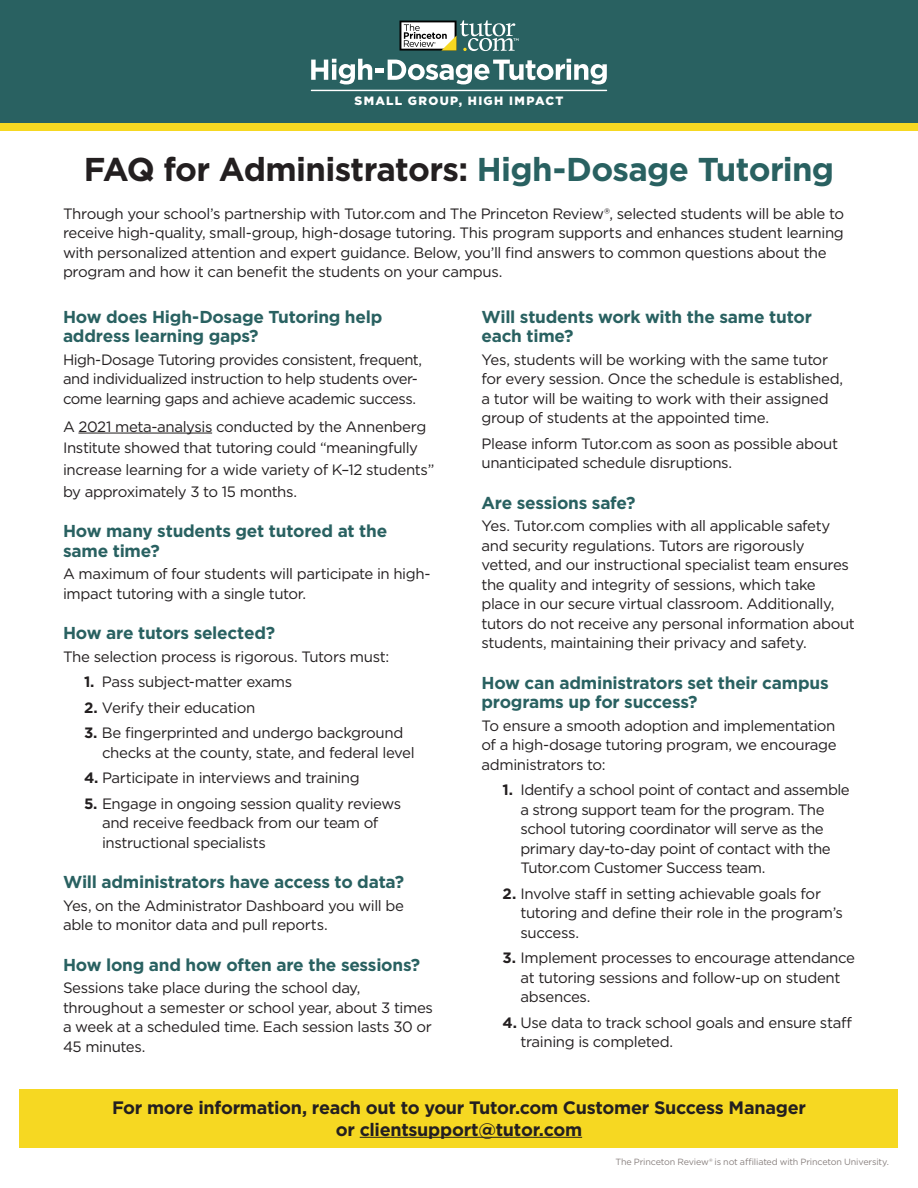
<style>
.page{position:relative;width:918px;height:1188px;background:#fff}
.page>*{position:absolute;margin:0;border:0;box-sizing:border-box;transform-origin:0 0}
.t1{font:700 33px "Gotham";letter-spacing:-.02em;color:#231f20}
.t2{font:700 18px/21.6px "Gotham";letter-spacing:-.015em;color:#231f20;text-align:center}
.t3{font:700 17.25px/19.5px "Gotham";letter-spacing:-.015em;color:#296161}
.num{font:15px/19.5px "Gotham";letter-spacing:-.025em;color:#231f20}
.t4{font:900 12px "Gotham";letter-spacing:.11em;color:#fff}
.t5{font:9px "Gotham";letter-spacing:-.02em;color:#8a8280}
.s1{color:#296161}
.s2{font-weight:700}
</style>
<div class="page">
<div style="left:20px;top:1090px;width:878px;height:58px;background:#f6d822"></div>
<div style="left:0;top:76px;width:918px;height:55px;background:#f6d822"></div>
<hr style="left:360px;top:1137px;width:222px;height:1px;background:#231f20">
<hr style="left:78px;top:433px;width:134px;height:1px;background:#231f20">
<div style="left:0;top:0;width:918px;height:122px;background:#296161"></div>
<svg style="left:400px;top:20px;width:118px;height:31px"></svg>
<svg style="left:311px;top:59px;width:296px;height:25px"></svg>
<hr style="left:311px;top:90px;width:296px;height:1px;background:#fff">
<p class="t4" style="left:355px;top:92px;width:210px">SMALL GROUP, HIGH IMPACT</p>
<h1 class="t1" style="left:84px;top:147px;width:752px">FAQ for Administrators: <span class="s1">High-Dosage Tutoring</span></h1>
<p class="num" style="left:63px;top:204px;width:783px">Through your school’s partnership with Tutor.com and The Princeton Review®, selected students will be able to receive high-quality, small-group, high-dosage tutoring. This program supports and enhances student learning with personalized attention and expert guidance. Below, you’ll find answers to common questions about the program and how it can benefit the students on your campus.</p>
<p class="t3" style="left:63px;top:307px;width:321px">How does High-Dosage Tutoring help address learning gaps?</p>
<p class="num" style="left:63px;top:349px;width:361px">High-Dosage Tutoring provides consistent, frequent, and individualized instruction to help students over&shy;come learning gaps and achieve academic success.</p>
<p class="num" style="left:63px;top:415px;width:373px;line-height:21.8px">A 2021 meta-analysis conducted by the Annenberg Institute showed that tutoring could “meaningfully increase learning for a wide variety of K–12 students” by approximately 3 to 15 months.</p>
<p class="t3" style="left:63px;top:521px;width:326px">How many students get tutored at the same time?</p>
<p class="num" style="left:63px;top:564px;width:369px">A maximum of four students will participate in high&shy;impact tutoring with a single tutor.</p>
<p class="t3" style="left:63px;top:623px;width:214px">How are tutors selected?</p>
<p class="num" style="left:63px;top:646px;width:328px">The selection process is rigorous. Tutors must:</p>
<p class="num" style="left:84px;top:672px;width:210px"><span class="s2">1.</span> Pass subject-matter exams</p>
<p class="num" style="left:84px;top:697px;width:173px"><span class="s2">2.</span> Verify their education</p>
<p class="num" style="left:102px;top:723px;width:314px;text-indent:-18px"><span class="s2">3.</span> Be fingerprinted and undergo background checks at the county, state, and federal level</p>
<p class="num" style="left:84px;top:768px;width:277px"><span class="s2">4.</span> Participate in interviews and training</p>
<p class="num" style="left:102px;top:793px;width:301px;text-indent:-18px"><span class="s2">5.</span> Engage in ongoing session quality reviews and receive feedback from our team of instructional specialists</p>
<p class="t3" style="left:63px;top:872px;width:343px">Will administrators have access to data?</p>
<p class="num" style="left:63px;top:895px;width:342px">Yes, on the Administrator Dashboard you will be able to monitor data and pull reports.</p>
<p class="t3" style="left:63px;top:955px;width:359px">How long and how often are the sessions?</p>
<p class="num" style="left:63px;top:978px;width:372px">Sessions take place during the school day, throughout a semester or school year, about 3 times a week at a scheduled time. Each session lasts 30 or 45 minutes.</p>
<p class="t3" style="left:482px;top:307px;width:332px">Will students work with the same tutor each time?</p>
<p class="num" style="left:482px;top:349px;width:363px">Yes, students will be working with the same tutor for every session. Once the schedule is established, a tutor will be waiting to work with their assigned group of students at the appointed time.</p>
<p class="num" style="left:482px;top:433px;width:358px">Please inform Tutor.com as soon as possible about unanticipated schedule disruptions.</p>
<p class="t3" style="left:482px;top:493px;width:156px">Are sessions safe?</p>
<p class="num" style="left:482px;top:516px;width:375px">Yes. Tutor.com complies with all applicable safety and security regulations. Tutors are rigorously vetted, and our instructional specialist team ensures the quality and integrity of sessions, which take place in our secure virtual classroom. Additionally, tutors do not receive any personal information about students, maintaining their privacy and safety.</p>
<p class="t3" style="left:482px;top:673px;width:349px">How can administrators set their campus programs up for success?</p>
<p class="num" style="left:482px;top:715px;width:357px;text-align:justify">To ensure a smooth adoption and implementation of a high-dosage tutoring program, we encourage administrators to:</p>
<p class="num" style="left:520px;top:780px;width:331px;text-indent:-18px"><span class="s2">1.</span> Identify a school point of contact and assemble a strong support team for the program. The school tutoring coordinator will serve as the primary day-to-day point of contact with the Tutor.com Customer Success team.</p>
<p class="num" style="left:520px;top:883px;width:324px;text-indent:-18px"><span class="s2">2.</span> Involve staff in setting achievable goals for tutoring and define their role in the program’s success.</p>
<p class="num" style="left:520px;top:948px;width:336px;text-indent:-18px"><span class="s2">3.</span> Implement processes to encourage attendance at tutoring sessions and follow-up on student absences.</p>
<p class="num" style="left:520px;top:1012px;width:333px;text-indent:-18px"><span class="s2">4.</span> Use data to track school goals and ensure staff training is completed.</p>
<h1 class="t2" style="left:112px;top:1097px;width:695px">For more information, reach out to your Tutor.com Customer Success Manager or clientsupport@tutor.com</h1>
<p class="t5" style="left:615px;top:1157px;width:275px">The Princeton Review® is not affiliated with Princeton University.</p>
</div>
